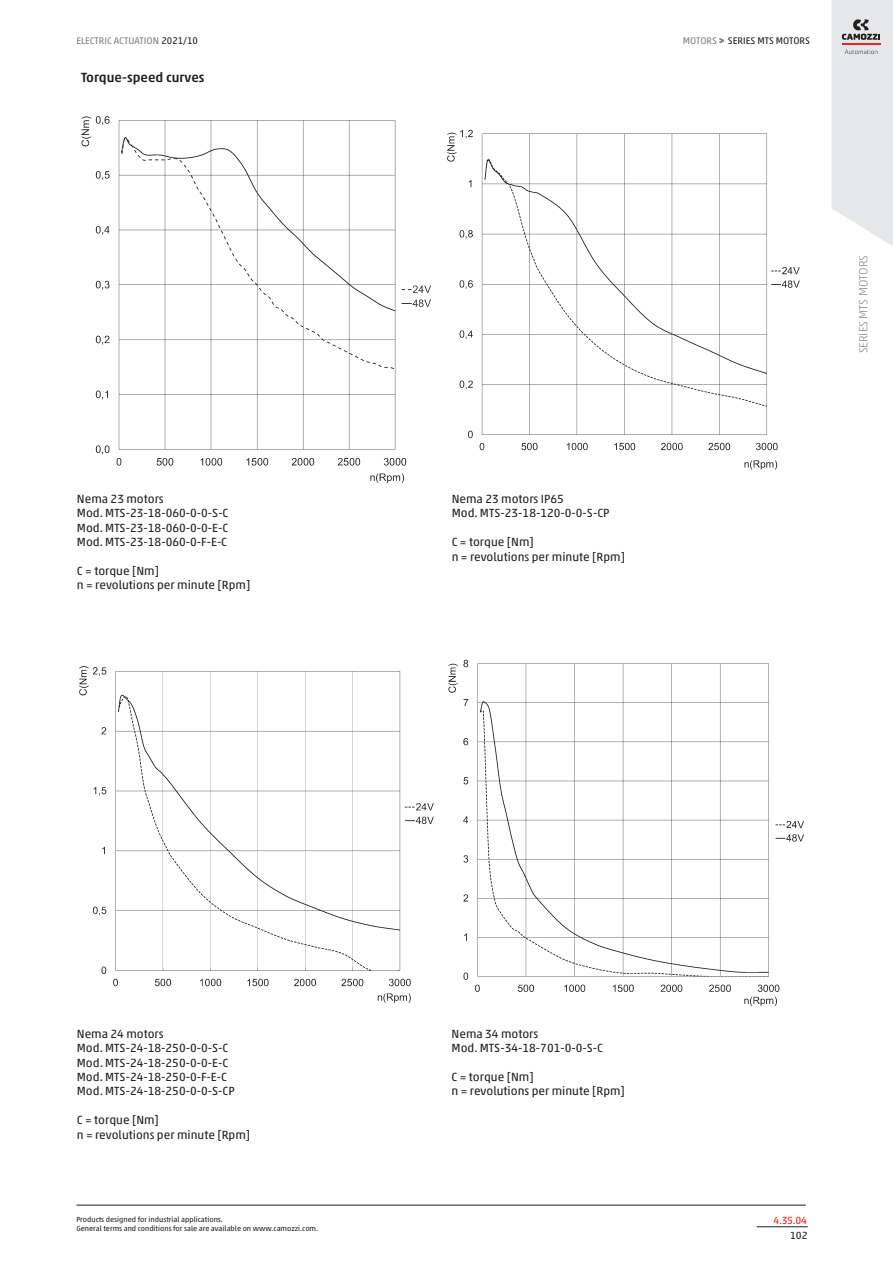
<style>
.page{position:relative;width:893px;height:1263px;background:#fff}
.page>*{position:absolute;margin:0;border:0;box-sizing:border-box;transform-origin:0 0}
.tpblockTitle_value{font:500 13.5px "Akko W1 G";color:#231f20}
.StileNote{font:12px/14.4px "Akko W1 G";color:#231f20}
.t1{font:300 12px "Akko W1 G";color:#939598}
.secR{font:10.5px "Akko W1 G";color:#e72621}
.sec4R{font:10.5px "Akko W1 G";color:#231f20}
.footTitleR{font:9.75px "Akko W1 G";color:#808285}
.headTitleR{font:9.75px "Akko W1 G";color:#231f20}
.footNotesR{font:7.5px/9px "Akko W1 G";color:#231f20}
.s1{color:#231f20}
.s2{color:#808285}
.s3{font-size:9px;color:#808285}
</style>
<div class="page">
<hr style="left:757px;top:1226px;width:51px;height:1px;background:#231f20">
<svg style="left:831px;top:0;width:62px;height:246px;background:#e4e4e6"></svg>
<img style="left:81px;top:116px;width:350px;height:368px">
<img style="left:447px;top:129px;width:353px;height:341px">
<img style="left:79px;top:666px;width:355px;height:337px">
<img style="left:448px;top:659px;width:356px;height:347px">
<hr style="left:76px;top:1205px;width:730px;height:1px;background:#231f20">
<p class="footTitleR" style="left:76px;top:33px;width:123px">ELECTRIC ACTUATION <span class="s1">2021/10</span></p>
<p class="headTitleR" style="left:683px;top:33px;width:129px"><span class="s2">MOTORS</span> <span class="s3">&gt;</span> SERIES MTS MOTORS</p>
<p class="tpblockTitle_value" style="left:81px;top:67px;width:125px">Torque-speed curves</p>
<p class="StileNote" style="left:77px;top:491px;width:153px">Nema 23 motors<br>Mod. MTS-23-18-060-0-0-S-C<br>Mod. MTS-23-18-060-0-0-E-C<br>Mod. MTS-23-18-060-0-F-E-C</p>
<p class="StileNote" style="left:77px;top:563px;width:175px">C = torque [Nm]<br>n = revolutions per minute [Rpm]</p>
<p class="StileNote" style="left:452px;top:491px;width:159px">Nema 23 motors IP65<br>Mod. MTS-23-18-120-0-0-S-CP</p>
<p class="StileNote" style="left:452px;top:534px;width:175px">C = torque [Nm]<br>n = revolutions per minute [Rpm]</p>
<p class="t1" style="left:855px;top:353px;width:100px;rotate:-90deg">SERIES MTS MOTORS</p>
<p class="StileNote" style="left:77px;top:1026px;width:159px">Nema 24 motors<br>Mod. MTS-24-18-250-0-0-S-C<br>Mod. MTS-24-18-250-0-0-E-C<br>Mod. MTS-24-18-250-0-F-E-C<br>Mod. MTS-24-18-250-0-0-S-CP</p>
<p class="StileNote" style="left:77px;top:1112px;width:175px">C = torque [Nm]<br>n = revolutions per minute [Rpm]</p>
<p class="footNotesR" style="left:76px;top:1214px;width:243px">Products designed for industrial applications.<br>General terms and conditions for sale are available on www.camozzi.com.</p>
<p class="StileNote" style="left:452px;top:1026px;width:153px">Nema 34 motors<br>Mod. MTS-34-18-701-0-0-S-C</p>
<p class="StileNote" style="left:452px;top:1069px;width:175px">C = torque [Nm]<br>n = revolutions per minute [Rpm]</p>
<p class="secR" style="left:773px;top:1212px;width:35px">4.35.04</p>
<p class="sec4R" style="left:790px;top:1228px;width:19px">102</p>
</div>
